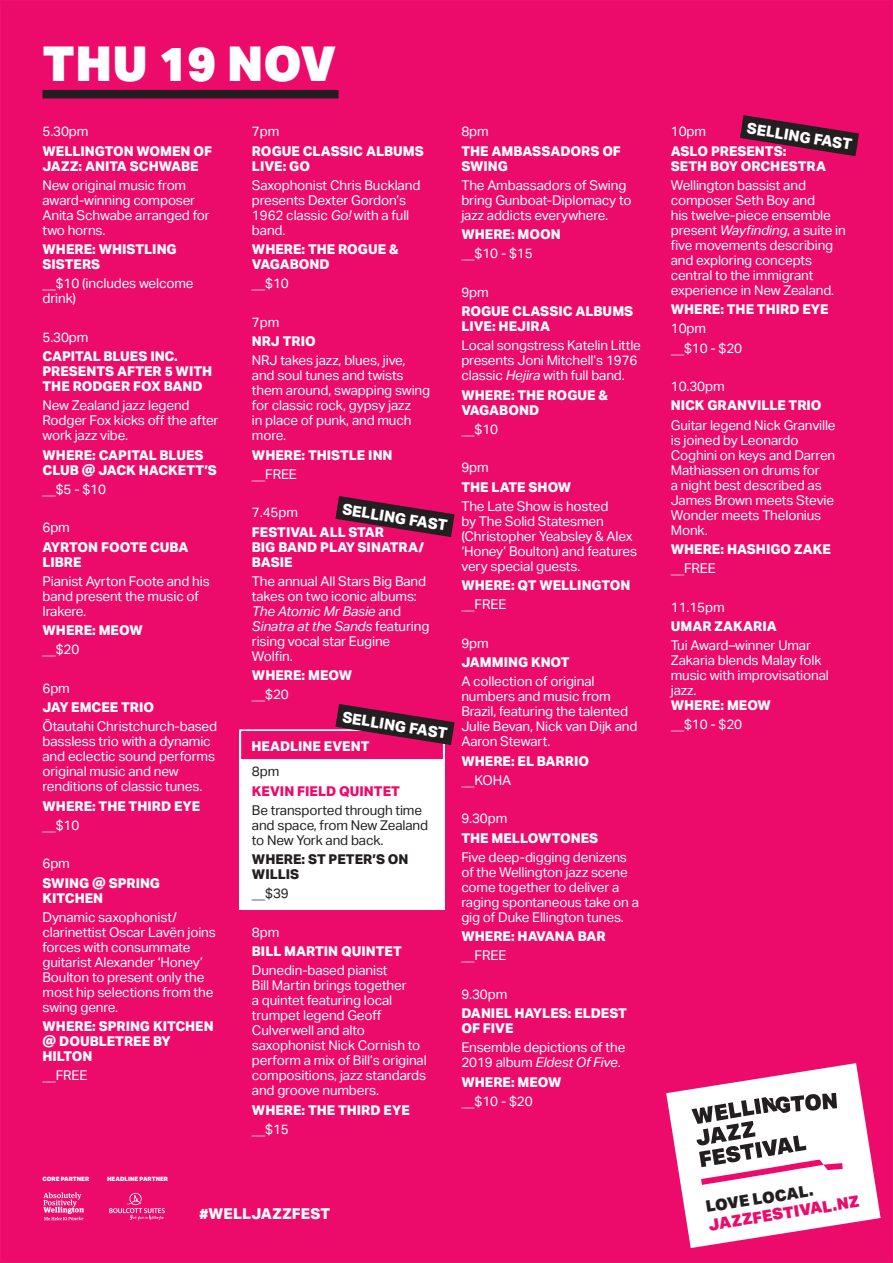
<style>
.page{position:relative;width:893px;height:1263px;background:#ec0b6b}
.page>*{position:absolute;margin:0;border:0;box-sizing:border-box;transform-origin:0 0}
.t1{font:900 48px "Aktiv Grotesk";letter-spacing:.01em;color:#fff}
.t2{font:900 15.9px "Aktiv Grotesk";color:#ec0b6b}
.t3{font:900 15.9px "Aktiv Grotesk";color:#231f20}
.t4{font:800 15px "Aktiv Grotesk";letter-spacing:.01em;color:#fff}
.t5{font:13.5px/15px "Aktiv Grotesk";letter-spacing:-.01em;color:#fff}
.t6{font:800 13.5px/15px "Aktiv Grotesk";color:#fff}
.t7{font:13.5px/15px "Aktiv Grotesk";letter-spacing:-.01em;color:#231f20}
.t8{font:800 13.5px/15px "Aktiv Grotesk";color:#231f20}
.t9{font:800 13.5px "Aktiv Grotesk";color:#ec0b6b}
.t10{font:900 5.85px "Aktiv Grotesk";color:#fff}
.s1{font-style:italic}
</style>
<div class="page">
<svg style="left:666px;top:1063px;width:215px;height:185px"></svg>
<svg style="left:43px;top:1192px;width:41px;height:28px"></svg>
<svg style="left:109px;top:1193px;width:56px;height:27px"></svg>
<div style="left:239px;top:731px;width:206px;height:179px;background:#fff"></div>
<div style="left:240px;top:730px;width:204px;height:30px;background:#ec0b6b"></div>
<div style="left:239px;top:729px;width:206px;height:32px;border:2px solid #fff"></div>
<div style="left:43px;top:90px;width:296px;height:8px;background:#231f20"></div>
<svg style="left:335px;top:704px;width:120px;height:41px"></svg>
<svg style="left:335px;top:496px;width:120px;height:41px"></svg>
<svg style="left:740px;top:115px;width:119px;height:41px"></svg>
<h1 class="t1" style="left:43px;top:33px;width:295px">THU 19 NOV</h1>
<p class="t5" style="left:43px;top:124px;width:48px">5.30pm</p>
<p class="t6" style="left:43px;top:143px;width:171px">WELLINGTON WOMEN OF<br>JAZZ: ANITA SCHWABE</p>
<p class="t5" style="left:43px;top:178px;width:169px">New original music from award-winning composer<br>Anita Schwabe arranged for two horns.</p>
<p class="t6" style="left:43px;top:241px;width:136px">WHERE: WHISTLING<br>SISTERS</p>
<p class="t5" style="left:43px;top:276px;width:153px">__$10 (includes welcome drink)</p>
<p class="t5" style="left:43px;top:330px;width:48px">5.30pm</p>
<p class="t6" style="left:43px;top:348px;width:171px">CAPITAL BLUES INC.<br>PRESENTS AFTER 5 WITH<br>THE RODGER FOX BAND</p>
<p class="t5" style="left:43px;top:398px;width:178px">New Zealand jazz legend<br>Rodger Fox kicks off the after work jazz vibe.</p>
<p class="t6" style="left:43px;top:447px;width:176px">WHERE: CAPITAL BLUES<br>CLUB @ JACK HACKETT’S</p>
<p class="t5" style="left:43px;top:482px;width:65px">__$5 - $10</p>
<p class="t5" style="left:43px;top:520px;width:29px">6pm</p>
<p class="t6" style="left:43px;top:539px;width:148px">AYRTON FOOTE CUBA<br>LIBRE</p>
<p class="t5" style="left:43px;top:574px;width:169px">Pianist Ayrton Foote and his band present the music of<br>Irakere.</p>
<p class="t6" style="left:43px;top:622px;width:102px">WHERE: MEOW</p>
<p class="t5" style="left:43px;top:642px;width:38px">__$20</p>
<p class="t5" style="left:43px;top:681px;width:29px">6pm</p>
<p class="t6" style="left:43px;top:699px;width:113px">JAY EMCEE TRIO</p>
<p class="t5" style="left:43px;top:719px;width:176px">Ōtautahi Christchurch-based bassless trio with a dynamic and eclectic sound performs original music and new renditions of classic tunes.</p>
<p class="t6" style="left:43px;top:798px;width:159px">WHERE: THE THIRD EYE</p>
<p class="t5" style="left:43px;top:818px;width:38px">__$10</p>
<p class="t5" style="left:43px;top:856px;width:29px">6pm</p>
<p class="t6" style="left:43px;top:875px;width:119px">SWING @ SPRING<br>KITCHEN</p>
<p class="t5" style="left:43px;top:910px;width:175px">Dynamic saxophonist/ clarinettist Oscar Lavën joins forces with consummate guitarist Alexander ‘Honey’<br>Boulton to present only the most hip selections from the swing genre.</p>
<p class="t6" style="left:43px;top:1018px;width:173px">WHERE: SPRING KITCHEN @ DOUBLETREE BY<br>HILTON</p>
<p class="t5" style="left:43px;top:1068px;width:47px">__FREE</p>
<p class="t5" style="left:252px;top:124px;width:29px">7pm</p>
<p class="t6" style="left:252px;top:143px;width:173px">ROGUE CLASSIC ALBUMS<br>LIVE: GO</p>
<p class="t5" style="left:252px;top:178px;width:170px">Saxophonist Chris Buckland presents Dexter Gordon’s<br>1962 classic <span class="s1">Go!</span> with a full band.</p>
<p class="t6" style="left:252px;top:241px;width:148px">WHERE: THE ROGUE &amp;<br>VAGABOND</p>
<p class="t5" style="left:252px;top:276px;width:38px">__$10</p>
<p class="t5" style="left:252px;top:315px;width:29px">7pm</p>
<p class="t6" style="left:252px;top:333px;width:65px">NRJ TRIO</p>
<p class="t5" style="left:252px;top:353px;width:180px">NRJ takes jazz, blues, jive, and soul tunes and twists them around, swapping swing for classic rock, gypsy jazz<br>in place of punk, and much more.</p>
<p class="t6" style="left:252px;top:447px;width:142px">WHERE: THISTLE INN</p>
<p class="t5" style="left:252px;top:467px;width:47px">__FREE</p>
<p class="t5" style="left:252px;top:505px;width:48px">7.45pm</p>
<p class="t6" style="left:252px;top:524px;width:174px">FESTIVAL ALL STAR<br>BIG BAND PLAY SINATRA/<br>BASIE</p>
<p class="t5" style="left:252px;top:574px;width:179px">The annual All Stars Big Band takes on two iconic albums:<br><span class="s1">The Atomic Mr Basie</span> and<br><span class="s1">Sinatra at the Sands</span> featuring rising vocal star Eugine<br>Wolfin.</p>
<p class="t6" style="left:252px;top:667px;width:102px">WHERE: MEOW</p>
<p class="t5" style="left:252px;top:687px;width:38px">__$20</p>
<p class="t4" style="left:344px;top:499px;width:108px;rotate:9deg">SELLING FAST</p>
<p class="t4" style="left:344px;top:707px;width:108px;rotate:9deg">SELLING FAST</p>
<p class="t6" style="left:251px;top:738px;width:120px">HEADLINE EVENT</p>
<p class="t7" style="left:252px;top:764px;width:29px">8pm</p>
<p class="t9" style="left:252px;top:782px;width:150px">KEVIN FIELD QUINTET</p>
<p class="t7" style="left:252px;top:803px;width:178px">Be transported through time and space, from New Zealand to New York and back.</p>
<p class="t8" style="left:252px;top:851px;width:158px">WHERE: ST PETER’S ON<br>WILLIS</p>
<p class="t7" style="left:252px;top:886px;width:38px">__$39</p>
<p class="t5" style="left:252px;top:925px;width:29px">8pm</p>
<p class="t6" style="left:252px;top:943px;width:151px">BILL MARTIN QUINTET</p>
<p class="t5" style="left:252px;top:963px;width:176px">Dunedin-based pianist<br>Bill Martin brings together<br>a quintet featuring local trumpet legend Geoff<br>Culverwell and alto saxophonist Nick Cornish to perform a mix of Bill’s original compositions, jazz standards and groove numbers.</p>
<p class="t6" style="left:252px;top:1102px;width:159px">WHERE: THE THIRD EYE</p>
<p class="t5" style="left:252px;top:1122px;width:38px">__$15</p>
<p class="t5" style="left:461px;top:124px;width:29px">8pm</p>
<p class="t6" style="left:461px;top:143px;width:161px">THE AMBASSADORS OF<br>SWING</p>
<p class="t5" style="left:461px;top:178px;width:172px">The Ambassadors of Swing bring Gunboat-Diplomacy to jazz addicts everywhere.</p>
<p class="t6" style="left:461px;top:226px;width:101px">WHERE: MOON</p>
<p class="t5" style="left:461px;top:246px;width:73px">__$10 - $15</p>
<p class="t5" style="left:461px;top:285px;width:29px">9pm</p>
<p class="t6" style="left:461px;top:303px;width:173px">ROGUE CLASSIC ALBUMS<br>LIVE: HEJIRA</p>
<p class="t5" style="left:461px;top:338px;width:181px">Local songstress Katelin Little presents Joni Mitchell’s 1976 classic <span class="s1">Hejira</span> with full band.</p>
<p class="t6" style="left:461px;top:387px;width:148px">WHERE: THE ROGUE &amp;<br>VAGABOND</p>
<p class="t5" style="left:461px;top:422px;width:38px">__$10</p>
<p class="t5" style="left:461px;top:460px;width:29px">9pm</p>
<p class="t6" style="left:461px;top:479px;width:111px">THE LATE SHOW</p>
<p class="t5" style="left:461px;top:499px;width:177px">The Late Show is hosted<br>by The Solid Statesmen (Christopher Yeabsley &amp; Alex ‘Honey’ Boulton) and features very special guests.</p>
<p class="t6" style="left:461px;top:577px;width:171px">WHERE: QT WELLINGTON</p>
<p class="t5" style="left:461px;top:597px;width:47px">__FREE</p>
<p class="t5" style="left:461px;top:636px;width:29px">9pm</p>
<p class="t6" style="left:461px;top:654px;width:110px">JAMMING KNOT</p>
<p class="t5" style="left:461px;top:674px;width:178px">A collection of original numbers and music from<br>Brazil, featuring the talented<br>Julie Bevan, Nick van Dijk and<br>Aaron Stewart.</p>
<p class="t6" style="left:461px;top:753px;width:129px">WHERE: EL BARRIO</p>
<p class="t5" style="left:461px;top:773px;width:51px">__KOHA</p>
<p class="t5" style="left:461px;top:811px;width:48px">9.30pm</p>
<p class="t6" style="left:461px;top:830px;width:138px">THE MELLOWTONES</p>
<p class="t5" style="left:461px;top:850px;width:179px">Five deep-digging denizens of the Wellington jazz scene come together to deliver a raging spontaneous take on a gig of Duke Ellington tunes.</p>
<p class="t6" style="left:461px;top:928px;width:146px">WHERE: HAVANA BAR</p>
<p class="t5" style="left:461px;top:948px;width:47px">__FREE</p>
<p class="t5" style="left:461px;top:987px;width:48px">9.30pm</p>
<p class="t6" style="left:461px;top:1005px;width:167px">DANIEL HAYLES: ELDEST<br>OF FIVE</p>
<p class="t5" style="left:461px;top:1040px;width:165px">Ensemble depictions of the<br>2019 album <span class="s1">Eldest Of Five</span>.</p>
<p class="t6" style="left:461px;top:1074px;width:102px">WHERE: MEOW</p>
<p class="t5" style="left:461px;top:1094px;width:73px">__$10 - $20</p>
<p class="t10" style="left:43px;top:1175px;width:48px">CORE PARTNER</p>
<p class="t10" style="left:107px;top:1175px;width:63px">HEADLINE PARTNER</p>
<p class="t4" style="left:199px;top:1204px;width:132px">#WELLJAZZFEST</p>
<p class="t4" style="left:748px;top:119px;width:108px;rotate:9deg">SELLING FAST</p>
<p class="t5" style="left:671px;top:124px;width:37px">10pm</p>
<p class="t6" style="left:671px;top:143px;width:157px">ASLO PRESENTS:<br>SETH BOY ORCHESTRA</p>
<p class="t5" style="left:671px;top:178px;width:176px">Wellington bassist and composer Seth Boy and<br>his twelve-piece ensemble present <span class="s1">Wayfinding</span>, a suite in five movements describing and exploring concepts central to the immigrant experience in New Zealand.</p>
<p class="t6" style="left:671px;top:301px;width:159px">WHERE: THE THIRD EYE</p>
<p class="t5" style="left:671px;top:319px;width:73px;line-height:19.2px">10pm __$10 - $20</p>
<p class="t5" style="left:671px;top:379px;width:55px">10.30pm</p>
<p class="t6" style="left:671px;top:398px;width:152px">NICK GRANVILLE TRIO</p>
<p class="t5" style="left:671px;top:417px;width:166px">Guitar legend Nick Granville is joined by Leonardo<br>Coghini on keys and Darren<br>Mathiassen on drums for<br>a night best described as<br>James Brown meets Stevie<br>Wonder meets Thelonius<br>Monk.</p>
<p class="t6" style="left:671px;top:541px;width:162px">WHERE: HASHIGO ZAKE</p>
<p class="t5" style="left:671px;top:561px;width:47px">__FREE</p>
<p class="t5" style="left:671px;top:599px;width:55px">11.15pm</p>
<p class="t6" style="left:671px;top:618px;width:108px">UMAR ZAKARIA</p>
<p class="t5" style="left:671px;top:638px;width:160px">Tui Award–winner Umar<br>Zakaria blends Malay folk music with improvisational jazz.</p>
<p class="t6" style="left:671px;top:697px;width:102px">WHERE: MEOW</p>
<p class="t5" style="left:671px;top:717px;width:73px">__$10 - $20</p>
<p class="t3" style="left:704px;top:1196px;width:110px;rotate:-9deg">LOVE LOCAL.</p>
<p class="t2" style="left:707px;top:1215px;width:154px;rotate:-9deg">JAZZFESTIVAL.NZ</p>
</div>
